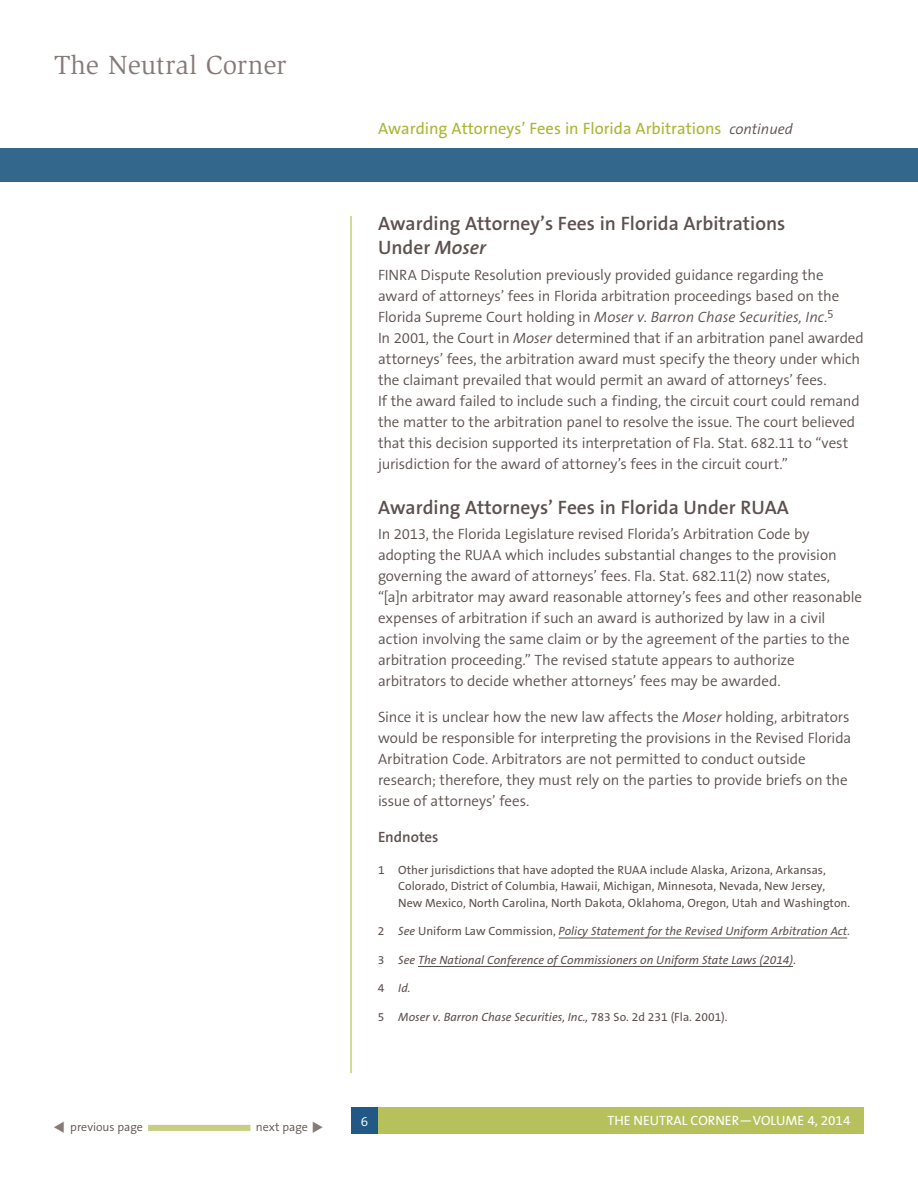
<style>
.page{position:relative;width:918px;height:1188px;background:#fff}
.page>*{position:absolute;margin:0;border:0;box-sizing:border-box;transform-origin:0 0}
.t1{font:27px "Slimbach LT";color:#857a77}
.text_head_sub{font:600 19.5px/24px "The Sans B6";color:#5d514e}
.continued_head{font:16.5px "The Sans B5 Plain";color:#a9b632}
.text{font:300 15px/21px "The Sans B4";letter-spacing:-.005em;color:#5d514e}
.text-2{font:600 15px "The Sans B6";color:#5d514e}
.t2{font:13.5px "The Sans B5 Plain";color:#fff}
.t3{font:300 13.5px "The Sans B4";color:#fff}
.footnote{font:12px/16.5px "The Sans B5 Plain";color:#5d514e}
.footnote-2{font:italic 12px "The Sans B5 Plain";color:#5d514e}
.text-3{font:300 12px "The Sans B4";color:#5d514e}
.s1{font-family:"The Sans B4";font-weight:300;font-style:italic;font-size:15px;color:#5d514e}
.s2{font-style:italic}
.s3{font-style:normal}
</style>
<div class="page">
<div style="left:148px;top:1125px;width:102px;height:6px;background:#c7ce82"></div>
<div style="left:0;top:148px;width:918px;height:34px;background:#33678c"></div>
<div style="left:378px;top:1107px;width:486px;height:27px;background:#b7c15c"></div>
<div style="left:351px;top:1107px;width:27px;height:27px;background:#215885"></div>
<hr style="left:351px;top:216px;width:1px;height:857px;background:#a9b632">
<hr style="left:559px;top:938px;width:288px;height:1px;background:#5d514e">
<hr style="left:418px;top:966px;width:375px;height:1px;background:#5d514e">
<h1 class="t1" style="left:54px;top:50px;width:234px">The Neutral Corner</h1>
<p class="text-3" style="left:70px;top:1120px;width:74px">previous page</p>
<p class="text-3" style="left:256px;top:1120px;width:53px">next page</p>
<p class="continued_head" style="left:378px;top:120px;width:416px">Awarding Attorneys’ Fees in Florida Arbitrations <span class="s1">continued</span></p>
<p class="text_head_sub" style="left:378px;top:212px;width:409px">Awarding Attorney’s Fees in Florida Arbitrations<br>Under <span class="s2">Moser</span></p>
<p class="text" style="left:378px;top:265px;width:487px">FINRA Dispute Resolution previously provided guidance regarding the award of attorneys’ fees in Florida arbitration proceedings based on the Florida Supreme Court holding in <span class="s2">Moser v. Barron Chase Securities, Inc</span>.<sup>5<br></sup>In 2001, the Court in <span class="s2">Moser</span> determined that if an arbitration panel awarded attorneys’ fees, the arbitration award must specify the theory under which the claimant prevailed that would permit an award of attorneys’ fees.<br>If the award failed to include such a finding, the circuit court could remand the matter to the arbitration panel to resolve the issue. The court believed that this decision supported its interpretation of Fla. Stat. 682.11 to “vest jurisdiction for the award of attorney’s fees in the circuit court.”</p>
<p class="text_head_sub" style="left:378px;top:496px;width:413px">Awarding Attorneys’ Fees in Florida Under RUAA</p>
<p class="text" style="left:378px;top:524px;width:486px">In 2013, the Florida Legislature revised Florida’s Arbitration Code by adopting the RUAA which includes substantial changes to the provision governing the award of attorneys’ fees. Fla. Stat. 682.11(2) now states, “[a]n arbitrator may award reasonable attorney’s fees and other reasonable expenses of arbitration if such an award is authorized by law in a civil action involving the same claim or by the agreement of the parties to the arbitration proceeding.” The revised statute appears to authorize arbitrators to decide whether attorneys’ fees may be awarded.</p>
<p class="text" style="left:378px;top:707px;width:475px">Since it is unclear how the new law affects the <span class="s2">Moser</span> holding, arbitrators would be responsible for interpreting the provisions in the Revised Florida Arbitration Code. Arbitrators are not permitted to conduct outside research; therefore, they must rely on the parties to provide briefs on the issue of attorneys’ fees.</p>
<p class="text-2" style="left:378px;top:829px;width:62px">Endnotes</p>
<p class="footnote" style="left:398px;top:862px;width:453px;text-indent:-20px">1 Other jurisdictions that have adopted the RUAA include Alaska, Arizona, Arkansas,<br>Colorado, District of Columbia, Hawaii, Michigan, Minnesota, Nevada, New Jersey,<br>New Mexico, North Carolina, North Dakota, Oklahoma, Oregon, Utah and Washington.</p>
<p class="footnote-2" style="left:378px;top:925px;width:473px"><span class="s3">2</span> See <span class="s3">Uniform Law Commission,</span> Policy Statement for the Revised Uniform Arbitration Act<span class="s3">.</span></p>
<p class="footnote-2" style="left:378px;top:953px;width:419px"><span class="s3">3</span> See The National Conference of Commissioners on Uniform State Laws (2014)<span class="s3">.</span></p>
<p class="footnote-2" style="left:378px;top:982px;width:34px"><span class="s3">4</span> Id.</p>
<p class="footnote-2" style="left:378px;top:1010px;width:351px"><span class="s3">5</span> Moser v. Barron Chase Securities, Inc., <span class="s3">783 So. 2d 231 (Fla. 2001).</span></p>
<p class="t3" style="left:361px;top:1114px;width:9px">6</p>
<p class="t2" style="left:607px;top:1113px;width:245px">THE NEUTRAL CORNER—VOLUME 4, 2014</p>
</div>
